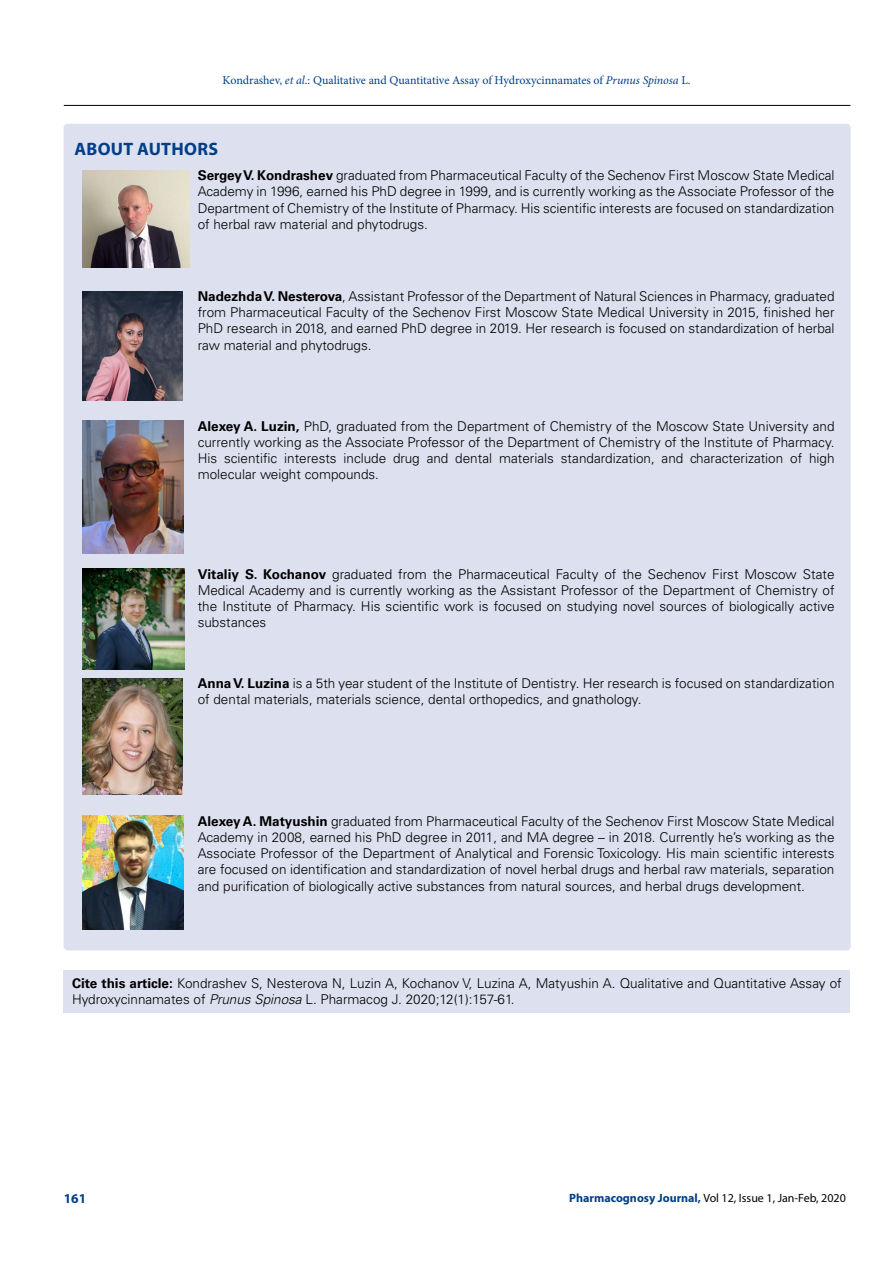
<style>
.page{position:relative;width:893px;height:1263px;background:#fff}
.page>*{position:absolute;margin:0;border:0;box-sizing:border-box;transform-origin:0 0}
.t1{font:700 18px "Myriad Pro";letter-spacing:.015em;color:#003e88}
.t2{font:300 13.5px/16.2px "Univers LT Std";color:#000;text-align:justify}
.t3{font:700 13.5px "Myriad Pro";color:#003e88}
.t4{font:12px "Minion Pro";letter-spacing:-.005em;color:#003e88}
.t5{font:12px "Myriad Pro";color:#000}
.s1{font-style:italic}
.s2{font-weight:700}
.s3{font-weight:700;color:#003e88}
</style>
<div class="page">
<hr style="left:64px;top:105px;width:786px;height:1px;background:#000">
<div style="left:64px;top:124px;width:787px;height:826px;background:#dde0ef;border-radius:4px"></div>
<img style="left:83px;top:170px;width:107px;height:98px">
<img style="left:83px;top:291px;width:99px;height:109px">
<img style="left:83px;top:421px;width:101px;height:132px">
<img style="left:83px;top:569px;width:101px;height:101px">
<img style="left:83px;top:678px;width:100px;height:117px">
<img style="left:83px;top:816px;width:100px;height:113px">
<div style="left:64px;top:970px;width:786px;height:43px;background:#dde0ef"></div>
<p class="t4" style="left:223px;top:72px;width:470px">Kondrashev, <span class="s1">et al</span>.: Qualitative and Quantitative Assay of Hydroxycinnamates of <span class="s1">Prunus Spinosa</span> L.</p>
<h1 class="t1" style="left:75px;top:137px;width:145px">ABOUT AUTHORS</h1>
<p class="t2" style="left:198px;top:167px;width:638px"><span class="s2">Sergey V. Kondrashev</span> graduated from Pharmaceutical Faculty of the Sechenov First Moscow State Medical Academy in 1996, earned his PhD degree in 1999, and is currently working as the Associate Professor of the Department of Chemistry of the Institute of Pharmacy. His scientific interests are focused on standardization of herbal raw material and phytodrugs.</p>
<p class="t2" style="left:198px;top:288px;width:638px"><span class="s2">Nadezhda V. Nesterova</span>, Assistant Professor of the Department of Natural Sciences in Pharmacy, graduated from Pharmaceutical Faculty of the Sechenov First Moscow State Medical University in 2015, finished her PhD research in 2018, and earned PhD degree in 2019. Her research is focused on standardization of herbal raw material and phytodrugs.</p>
<p class="t2" style="left:198px;top:418px;width:638px"><span class="s2">Alexey A. Luzin,</span> PhD, graduated from the Department of Chemistry of the Moscow State University and currently working as the Associate Professor of the Department of Chemistry of the Institute of Pharmacy.<br>His scientific interests include drug and dental materials standardization, and characterization of high molecular weight compounds.</p>
<p class="t2" style="left:198px;top:566px;width:638px"><span class="s2">Vitaliy S. Kochanov</span> graduated from the Pharmaceutical Faculty of the Sechenov First Moscow State Medical Academy and is currently working as the Assistant Professor of the Department of Chemistry of the Institute of Pharmacy. His scientific work is focused on studying novel sources of biologically active substances</p>
<p class="t2" style="left:198px;top:675px;width:638px"><span class="s2">Anna V. Luzina</span> is a 5th year student of the Institute of Dentistry. Her research is focused on standardization of dental materials, materials science, dental orthopedics, and gnathology.</p>
<p class="t2" style="left:198px;top:813px;width:638px"><span class="s2">Alexey A. Matyushin</span> graduated from Pharmaceutical Faculty of the Sechenov First Moscow State Medical Academy in 2008, earned his PhD degree in 2011, and MA degree – in 2018. Currently he’s working as the Associate Professor of the Department of Analytical and Forensic Toxicology. His main scientific interests are focused on identification and standardization of novel herbal drugs and herbal raw materials, separation and purification of biologically active substances from natural sources, and herbal drugs development.</p>
<p class="t2" style="left:72px;top:975px;width:771px"><span class="s2">Cite this article:</span> Kondrashev S, Nesterova N, Luzin A, Kochanov V, Luzina A, Matyushin A. Qualitative and Quantitative Assay of<br>Hydroxycinnamates of <span class="s1">Prunus Spinosa</span> L. Pharmacog J. 2020;12(1):157-61.</p>
<p class="t3" style="left:64px;top:1189px;width:24px">161</p>
<p class="t5" style="left:569px;top:1190px;width:278px"><span class="s3">Pharmacognosy Journal,</span> Vol 12, Issue 1, Jan-Feb, 2020</p>
</div>
